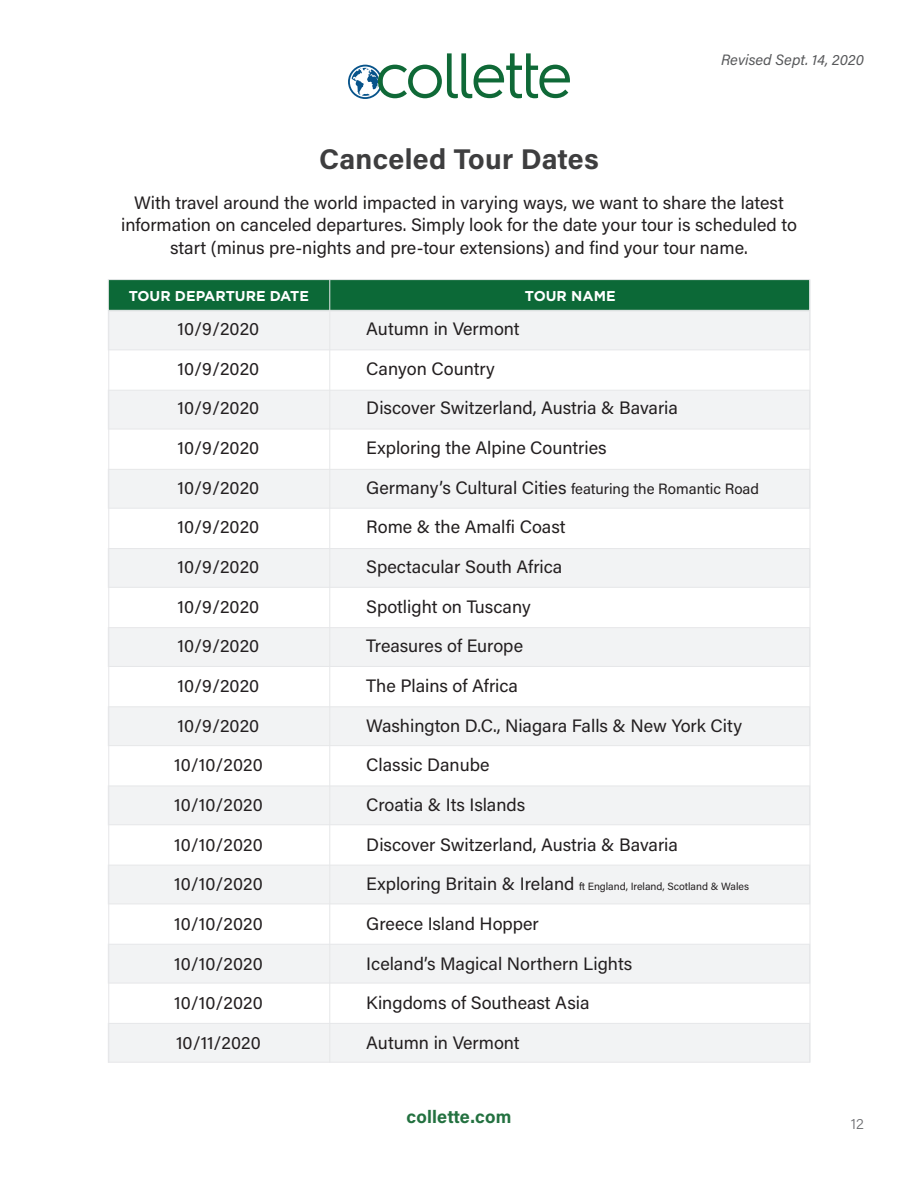
<style>
.page{position:relative;width:918px;height:1188px;background:#fff}
.page>*{position:absolute;margin:0;border:0;box-sizing:border-box;transform-origin:0 0}
.t1{font:700 28.5px "Acumin Pro";letter-spacing:.01em;color:#3e3e3f}
.t2{font:18px/22.5px "Acumin Pro";color:#231f20;text-align:center}
.t3{font:700 18px "Acumin Pro";letter-spacing:.01em;color:#237140}
.t4{font:15px "Acumin Pro";color:#231f20}
.t5{font:italic 15px "Acumin Pro";letter-spacing:.005em;color:#57585a}
.t6{font:300 15px "Acumin Pro";color:#6c6d70}
.t7{font:700 14.25px "Gotham";color:#fff}
.t8{font:10.5px "Acumin Pro";color:#231f20}
.s1{font-size:18px}
</style>
<div class="page">
<div style="left:108px;top:311px;width:702px;height:39px;background:#f2f3f4"></div>
<div style="left:108px;top:390px;width:702px;height:39px;background:#f2f3f4"></div>
<div style="left:108px;top:469px;width:702px;height:40px;background:#f2f3f4"></div>
<div style="left:108px;top:548px;width:702px;height:40px;background:#f2f3f4;border:1px solid #e6e7e9"></div>
<div style="left:108px;top:627px;width:702px;height:40px;background:#f2f3f4;border:1px solid #e6e7e9"></div>
<div style="left:108px;top:706px;width:702px;height:40px;background:#f2f3f4"></div>
<div style="left:108px;top:786px;width:702px;height:39px;background:#f2f3f4"></div>
<div style="left:108px;top:865px;width:702px;height:39px;background:#f2f3f4"></div>
<div style="left:108px;top:944px;width:702px;height:39px;background:#f2f3f4"></div>
<div style="left:108px;top:1023px;width:702px;height:40px;background:#f2f3f4;border:1px solid #e6e7e9"></div>
<hr style="left:108px;top:280px;width:1px;height:783px;background:#e6e7e9">
<hr style="left:810px;top:280px;width:1px;height:783px;background:#e6e7e9">
<svg style="left:348px;top:53px;width:222px;height:46px"></svg>
<div style="left:108px;top:279px;width:702px;height:32px;background:#0c6937;border:1px solid #e6e7e9"></div>
<hr style="left:329px;top:280px;width:1px;height:783px;background:#e6e7e9">
<p class="t5" style="left:721px;top:49px;width:144px">Revised Sept. 14, 2020</p>
<p class="t1" style="left:319px;top:139px;width:281px">Canceled Tour Dates</p>
<p class="t2" style="left:121px;top:191px;width:677px">With travel around the world impacted in varying ways, we want to share the latest information on canceled departures. Simply look for the date your tour is scheduled to start (minus pre-nights and pre-tour extensions) and find your tour name.</p>
<p class="t7" style="left:129px;top:286px;width:182px">TOUR DEPARTURE DATE</p>
<p class="t7" style="left:525px;top:286px;width:92px">TOUR NAME</p>
<p class="t2" style="left:178px;top:317px;width:83px">10/9/2020</p>
<p class="t2" style="left:178px;top:356px;width:83px">10/9/2020</p>
<p class="t2" style="left:178px;top:396px;width:83px">10/9/2020</p>
<p class="t2" style="left:178px;top:436px;width:83px">10/9/2020</p>
<p class="t2" style="left:178px;top:475px;width:83px">10/9/2020</p>
<p class="t2" style="left:178px;top:515px;width:83px">10/9/2020</p>
<p class="t2" style="left:178px;top:555px;width:83px">10/9/2020</p>
<p class="t2" style="left:178px;top:594px;width:83px">10/9/2020</p>
<p class="t2" style="left:178px;top:634px;width:83px">10/9/2020</p>
<p class="t2" style="left:178px;top:674px;width:83px">10/9/2020</p>
<p class="t2" style="left:178px;top:713px;width:83px">10/9/2020</p>
<p class="t2" style="left:174px;top:753px;width:90px">10/10/2020</p>
<p class="t2" style="left:174px;top:793px;width:90px">10/10/2020</p>
<p class="t2" style="left:174px;top:832px;width:90px">10/10/2020</p>
<p class="t2" style="left:174px;top:872px;width:90px">10/10/2020</p>
<p class="t2" style="left:174px;top:912px;width:90px">10/10/2020</p>
<p class="t2" style="left:174px;top:951px;width:90px">10/10/2020</p>
<p class="t2" style="left:174px;top:991px;width:90px">10/10/2020</p>
<p class="t2" style="left:176px;top:1031px;width:86px">10/11/2020</p>
<p class="t2" style="left:366px;top:317px;width:155px">Autumn in Vermont</p>
<p class="t2" style="left:366px;top:356px;width:130px">Canyon Country</p>
<p class="t2" style="left:366px;top:396px;width:313px">Discover Switzerland, Austria &amp; Bavaria</p>
<p class="t2" style="left:366px;top:436px;width:242px">Exploring the Alpine Countries</p>
<p class="t4" style="left:366px;top:478px;width:394px"><span class="s1">Germany’s Cultural Cities</span> featuring the Romantic Road</p>
<p class="t2" style="left:366px;top:515px;width:201px">Rome &amp; the Amalfi Coast</p>
<p class="t2" style="left:366px;top:555px;width:198px">Spectacular South Africa</p>
<p class="t2" style="left:366px;top:594px;width:166px">Spotlight on Tuscany</p>
<p class="t2" style="left:366px;top:634px;width:158px">Treasures of Europe</p>
<p class="t2" style="left:366px;top:674px;width:153px">The Plains of Africa</p>
<p class="t2" style="left:366px;top:713px;width:377px">Washington D.C., Niagara Falls &amp; New York City</p>
<p class="t2" style="left:366px;top:753px;width:125px">Classic Danube</p>
<p class="t2" style="left:366px;top:793px;width:161px">Croatia &amp; Its Islands</p>
<p class="t2" style="left:366px;top:832px;width:313px">Discover Switzerland, Austria &amp; Bavaria</p>
<p class="t8" style="left:366px;top:879px;width:384px"><span class="s1">Exploring Britain &amp; Ireland</span> ft England, Ireland, Scotland &amp; Wales</p>
<p class="t2" style="left:366px;top:912px;width:174px">Greece Island Hopper</p>
<p class="t2" style="left:366px;top:951px;width:268px">Iceland’s Magical Northern Lights</p>
<p class="t2" style="left:366px;top:991px;width:225px">Kingdoms of Southeast Asia</p>
<p class="t2" style="left:366px;top:1031px;width:155px">Autumn in Vermont</p>
<p class="t3" style="left:407px;top:1104px;width:106px">collette.com</p>
<p class="t6" style="left:851px;top:1113px;width:15px">12</p>
</div>
